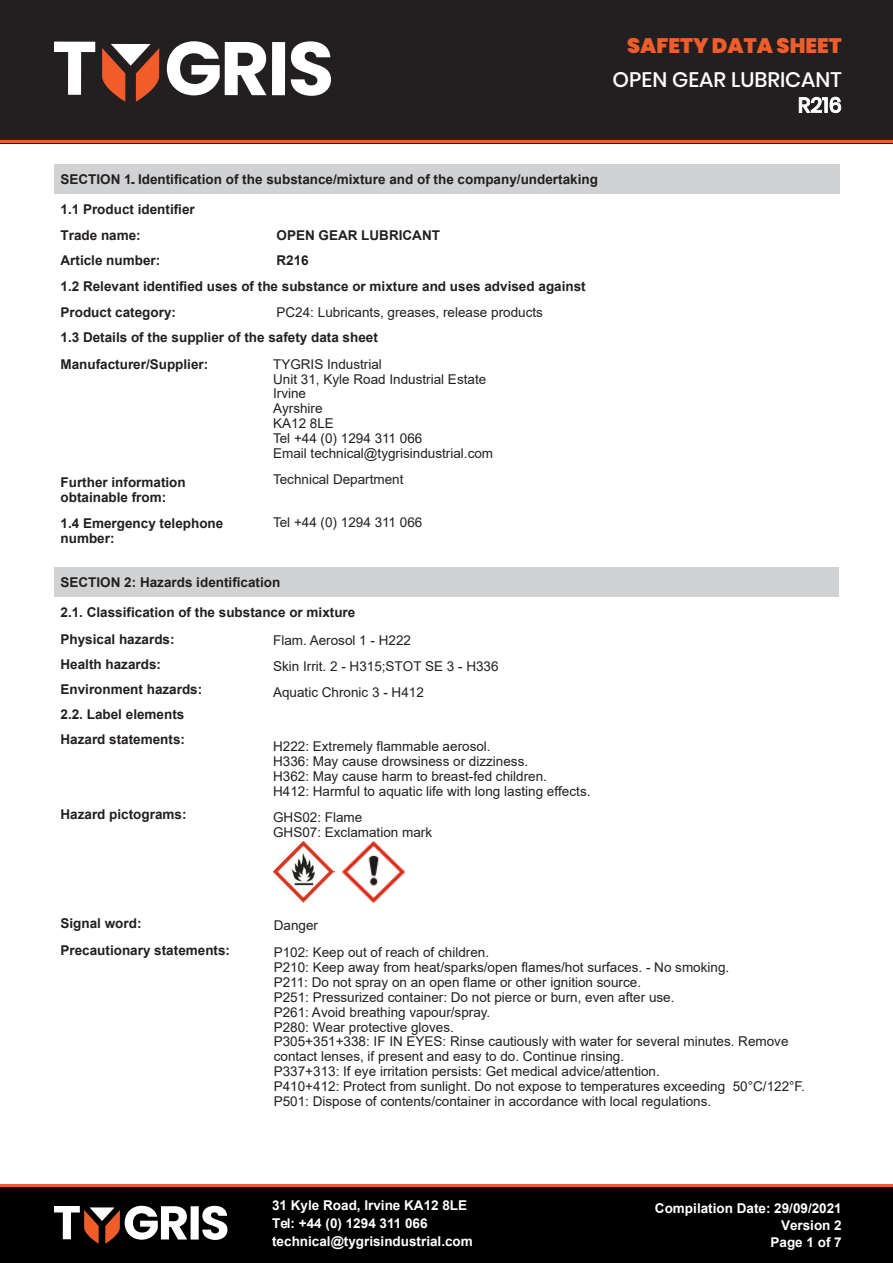
<style>
.page{position:relative;width:893px;height:1263px;background:#fff}
.page>*{position:absolute;margin:0;border:0;box-sizing:border-box;transform-origin:0 0}
.t1{font:500 21px/25.2px "Poppins";color:#fff;text-align:right}
.t2{font:900 21px "Poppins";color:#ef5d2a}
.t3{font:13.5px/14.9px "Arial";color:#231f20}
.t4{font:700 13.5px/25.2px "Arial";color:#231f20}
.t5{font:700 13.5px/18px "Arial";color:#fff}
.s1{font-style:inherit}
</style>
<div class="page">
<div style="left:0;top:1186px;width:893px;height:77px;background:#000001"></div>
<hr style="left:0;top:1184px;width:893px;height:2px;background:#ef5d2a">
<div style="left:54px;top:567px;width:784px;height:30px;background:#d1d2d4"></div>
<div style="left:54px;top:164px;width:784px;height:29px;background:#d1d2d4"></div>
<div style="left:191px;top:1206px;width:8px;height:33px;background:#fff"></div>
<svg style="left:202px;top:1206px;width:26px;height:34px"></svg>
<svg style="left:54px;top:1206px;width:133px;height:38px"></svg>
<img style="left:273px;top:841px;width:61px;height:61px">
<img style="left:343px;top:841px;width:61px;height:62px">
<div style="left:0;top:0;width:893px;height:143px;background:#231f20"></div>
<hr style="left:0;top:140px;width:893px;height:3px;background:#ef5d2a">
<svg style="left:54px;top:42px;width:41px;height:53px"></svg>
<svg style="left:167px;top:41px;width:100px;height:54px"></svg>
<div style="left:272px;top:42px;width:13px;height:53px;background:#fff"></div>
<svg style="left:291px;top:41px;width:40px;height:55px"></svg>
<svg style="left:102px;top:44px;width:57px;height:58px"></svg>
<h1 class="t2" style="left:627px;top:34px;width:216px">SAFETY DATA SHEET</h1>
<h1 class="t1" style="left:613px;top:67px;width:231px">OPEN GEAR LUBRICANT<br>R216</h1>
<p class="t4" style="left:61px;top:166px;width:539px">SECTION 1.. Identification of the substance/mixture and of the company/undertaking</p>
<p class="t4" style="left:61px;top:197px;width:136px">1.1 Product identifier<br>Trade name:</p>
<p class="t4" style="left:277px;top:223px;width:165px">OPEN GEAR LUBRICANT</p>
<p class="t4" style="left:61px;top:248px;width:527px;text-indent:216px">R216<br>1.2 Relevant identified uses of the substance or mixture and uses advised against<br>Product category:</p>
<p class="t4" style="left:61px;top:248px;width:101px">Article number:</p>
<p class="t3" style="left:277px;top:304px;width:268px">PC24: Lubricants, greases, release products</p>
<p class="t4" style="left:61px;top:325px;width:319px">1.3 Details of the supplier of the safety data sheet</p>
<p class="t4" style="left:61px;top:351px;width:149px">Manufacturer/Supplier:</p>
<p class="t4" style="left:61px;top:475px;width:127px;line-height:14.9px">Further information obtainable from:</p>
<p class="t4" style="left:61px;top:516px;width:164px;line-height:14.9px">1.4 Emergency telephone number:</p>
<p class="t3" style="left:273px;top:356px;width:221px">TYGRIS Industrial<br>Unit 31, Kyle Road Industrial Estate<br>Irvine<br>Ayrshire<br>KA12 8LE<br>Tel +44 (0) 1294 311 066<br>Email technical@tygrisindustrial.com</p>
<p class="t3" style="left:273px;top:472px;width:132px">Technical Department</p>
<p class="t3" style="left:273px;top:514px;width:151px">Tel +44 (0) 1294 311 066</p>
<p class="t4" style="left:61px;top:569px;width:221px">SECTION 2: Hazards identification</p>
<p class="t4" style="left:61px;top:600px;width:296px">2.1. Classification of the substance or mixture</p>
<p class="t3" style="left:273px;top:627px;width:227px;line-height:26.1px">Flam. Aerosol 1 - H222<br>Skin Irrit. 2 - H315;STOT SE 3 - H336<br>Aquatic Chronic 3 - H412</p>
<p class="t4" style="left:61px;top:627px;width:143px">Physical hazards:<br>Health hazards:<br>Environment hazards:<br>2.2. Label elements<br>Hazard statements:</p>
<p class="t3" style="left:273px;top:739px;width:319px">H222: Extremely flammable aerosol.<br>H336: May cause drowsiness or dizziness.<br>H362: May cause harm to breast-fed children.<br>H412: Harmful to aquatic life with long lasting effects.</p>
<p class="t3" style="left:273px;top:810px;width:161px">GHS02: Flame<br>GHS07: Exclamation mark</p>
<p class="t4" style="left:61px;top:802px;width:128px">Hazard pictograms:</p>
<p class="t4" style="left:61px;top:910px;width:171px;line-height:27.2px">Signal word:<br>Precautionary statements:</p>
<p class="t3" style="left:274px;top:911px;width:217px;line-height:27.6px">Danger<br>P102: Keep out of reach of children.</p>
<p class="t3" style="left:274px;top:960px;width:533px">P210: Keep away from heat/sparks/open flames/hot surfaces. - No smoking.<br>P211: Do not spray on an open flame or other ignition source.<br>P251: Pressurized container: Do not pierce or burn, even after use.<br>P261: Avoid breathing vapour/spray.<br>P280: Wear protective gloves.<br>P305+351+338: IF IN EYES: Rinse cautiously with water for several minutes. Remove contact lenses, if present and easy to do. Continue rinsing.<br>P337+313: If eye irritation persists: Get medical advice/attention.<br>P410+412: Protect from sunlight. Do not expose to temperatures exceeding 50°C/122°F.<br>P501: Dispose of contents/container in accordance with local regulations.</p>
<p class="t5" style="left:272px;top:1196px;width:202px">31 Kyle Road, Irvine KA12 8LE<br>Tel: +44 (0) 1294 311 066 technical@tygrisindustrial.com</p>
<p class="t5" style="left:655px;top:1200px;width:188px;line-height:17px;text-align:right">Compilation Date: 29/09/2021<br>Version 2<br>Page <span class="s1">1</span> of 7</p>
</div>
